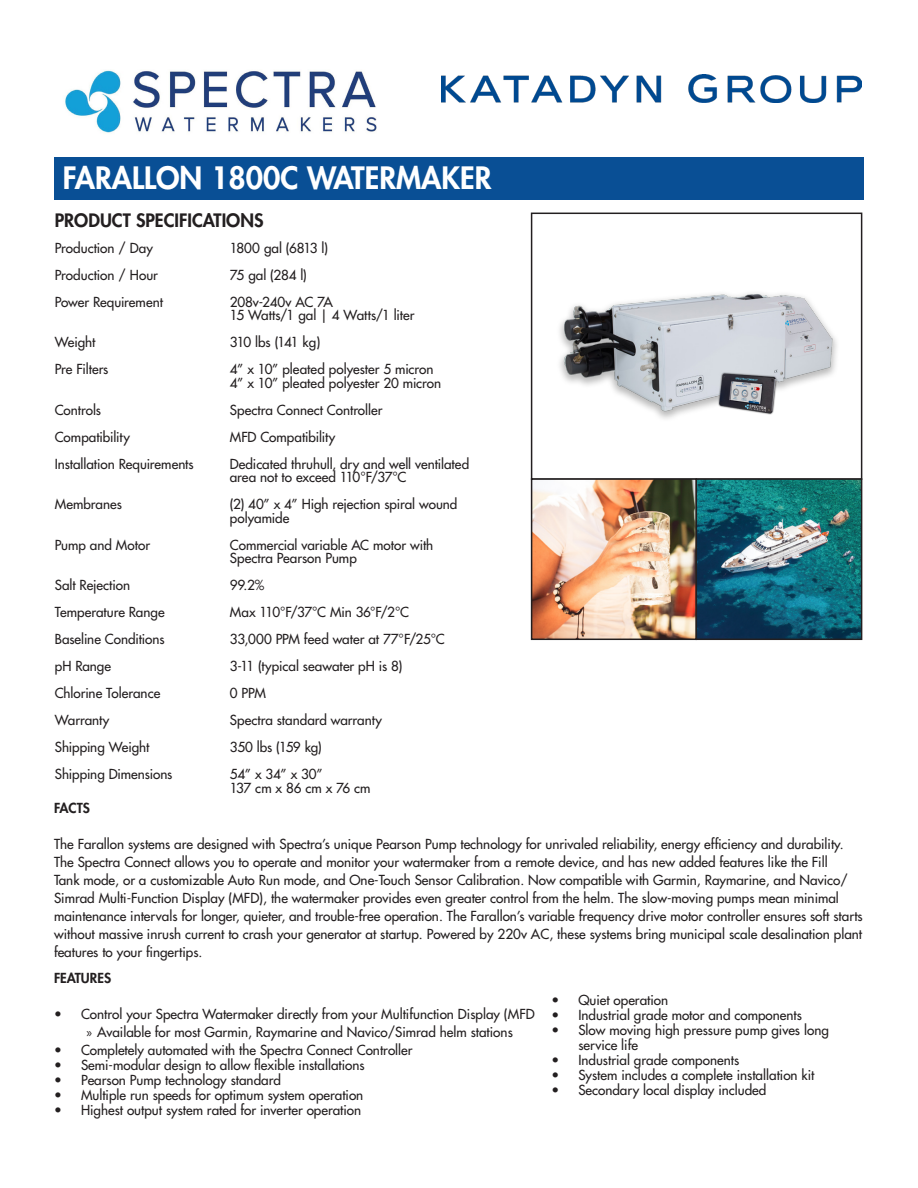
<style>
.page{position:relative;width:918px;height:1188px;background:#fff}
.page>*{position:absolute;margin:0;border:0;box-sizing:border-box;transform-origin:0 0}
.Paragraph_Style_1{font:800 30px "Futura Std";color:#fff}
.Paragraph_Style_1-2{font:800 18px "Futura Std";color:#231f20}
.Paragraph_Style_2{font:500 13.5px/18px "Futura Std";color:#231f20}
.Paragraph_Style_2-2{font:800 13.5px "Futura Std";color:#231f20}
.Paragraph_Style_2-3{font:500 13.5px "Futura Std";letter-spacing:-.07em;color:#231f20}
.s1{font-family:"Myriad Pro";font-weight:400}
</style>
<div class="page">
<img style="left:65px;top:70px;width:312px;height:63px">
<div style="left:54px;top:157px;width:810px;height:43px;background:#094f95"></div>
<img style="left:559px;top:293px;width:278px;height:126px">
<div style="left:531px;top:213px;width:331px;height:267px;border:2px solid #231f20"></div>
<img style="left:534px;top:481px;width:325px;height:156px">
<div style="left:531px;top:478px;width:166px;height:162px;border:2px solid #231f20"></div>
<div style="left:696px;top:478px;width:166px;height:162px;border:2px solid #231f20"></div>
<img style="left:441px;top:74px;width:421px;height:28px">
<p class="Paragraph_Style_1" style="left:63px;top:159px;width:430px">FARALLON 1800C WATERMAKER</p>
<p class="Paragraph_Style_1-2" style="left:55px;top:209px;width:210px">PRODUCT SPECIFICATIONS</p>
<p class="Paragraph_Style_2" style="left:55px;top:239px;width:100px">Production / Day</p>
<p class="Paragraph_Style_2" style="left:55px;top:266px;width:105px">Production / Hour</p>
<p class="Paragraph_Style_2" style="left:55px;top:293px;width:110px">Power Requirement</p>
<p class="Paragraph_Style_2" style="left:55px;top:334px;width:42px">Weight</p>
<p class="Paragraph_Style_2" style="left:55px;top:361px;width:55px">Pre Filters</p>
<p class="Paragraph_Style_2" style="left:55px;top:401px;width:48px">Controls</p>
<p class="Paragraph_Style_2" style="left:55px;top:428px;width:77px">Compatibility</p>
<p class="Paragraph_Style_2" style="left:55px;top:455px;width:141px">Installation Requirements</p>
<p class="Paragraph_Style_2" style="left:55px;top:496px;width:69px">Membranes</p>
<p class="Paragraph_Style_2" style="left:55px;top:536px;width:97px">Pump and Motor</p>
<p class="Paragraph_Style_2" style="left:55px;top:577px;width:77px">Salt Rejection</p>
<p class="Paragraph_Style_2" style="left:55px;top:604px;width:111px">Temperature Range</p>
<p class="Paragraph_Style_2" style="left:55px;top:631px;width:111px">Baseline Conditions</p>
<p class="Paragraph_Style_2" style="left:55px;top:658px;width:58px">pH Range</p>
<p class="Paragraph_Style_2" style="left:55px;top:685px;width:107px">Chlorine Tolerance</p>
<p class="Paragraph_Style_2" style="left:55px;top:712px;width:56px">Warranty</p>
<p class="Paragraph_Style_2" style="left:55px;top:739px;width:96px">Shipping Weight</p>
<p class="Paragraph_Style_2" style="left:55px;top:766px;width:119px">Shipping Dimensions</p>
<p class="Paragraph_Style_2" style="left:230px;top:239px;width:100px">1800 gal (6813 l)</p>
<p class="Paragraph_Style_2" style="left:230px;top:266px;width:79px">75 gal (284 l)</p>
<p class="Paragraph_Style_2" style="left:230px;top:293px;width:105px">208v-240v AC 7A</p>
<p class="Paragraph_Style_2" style="left:230px;top:307px;width:186px">15 Watts/1 gal | 4 Watts/1 liter</p>
<p class="Paragraph_Style_2-3" style="left:230px;top:334px;width:92px">310 lbs (141 kg)</p>
<p class="Paragraph_Style_2" style="left:230px;top:361px;width:205px">4” x 10” pleated polyester 5 micron</p>
<p class="Paragraph_Style_2" style="left:230px;top:374px;width:213px">4” x 10” pleated polyester 20 micron</p>
<p class="Paragraph_Style_2" style="left:230px;top:401px;width:154px">Spectra Connect Controller</p>
<p class="Paragraph_Style_2" style="left:230px;top:428px;width:107px">MFD Compatibility</p>
<p class="Paragraph_Style_2" style="left:230px;top:457px;width:241px;line-height:13.5px">Dedicated thruhull, dry and well ventilated area not to exceed 110°F/37°C</p>
<p class="Paragraph_Style_2" style="left:230px;top:498px;width:229px;line-height:13.5px">(2) 40” x 4” High rejection spiral wound polyamide</p>
<p class="Paragraph_Style_2" style="left:230px;top:538px;width:205px;line-height:13.5px">Commercial variable AC motor with<br>Spectra Pearson Pump</p>
<p class="Paragraph_Style_2" style="left:230px;top:577px;width:36px">99.2%</p>
<p class="Paragraph_Style_2" style="left:230px;top:604px;width:181px">Max 110°F/37°C Min 36°F/2°C</p>
<p class="Paragraph_Style_2" style="left:230px;top:631px;width:216px">33,000 PPM feed water at 77°F/25°C</p>
<p class="Paragraph_Style_2" style="left:230px;top:658px;width:174px">3-11 (typical seawater pH is 8)</p>
<p class="Paragraph_Style_2" style="left:230px;top:685px;width:37px">0 PPM</p>
<p class="Paragraph_Style_2" style="left:230px;top:712px;width:154px">Spectra standard warranty</p>
<p class="Paragraph_Style_2" style="left:230px;top:739px;width:93px">350 lbs (159 kg)</p>
<p class="Paragraph_Style_2" style="left:230px;top:766px;width:94px">54” x 34” x 30”</p>
<p class="Paragraph_Style_2" style="left:230px;top:779px;width:142px">137 cm x 86 cm x 76 cm</p>
<p class="Paragraph_Style_2-2" style="left:54px;top:799px;width:37px">FACTS</p>
<p class="Paragraph_Style_2" style="left:54px;top:835px;width:810px">The Farallon systems are designed with Spectra’s unique Pearson Pump technology for unrivaled reliability, energy efficiency and durability.<br>The Spectra Connect allows you to operate and monitor your watermaker from a remote device, and has new added features like the Fill<br>Tank mode, or a customizable Auto Run mode, and One-Touch Sensor Calibration. Now compatible with Garmin, Raymarine, and Navico/ Simrad Multi-Function Display (MFD), the watermaker provides even greater control from the helm. The slow-moving pumps mean minimal maintenance intervals for longer, quieter, and trouble-free operation. The Farallon’s variable frequency drive motor controller ensures soft starts without massive inrush current to crash your generator at startup. Powered by 220v AC, these systems bring municipal scale desalination plant features to your fingertips.</p>
<p class="Paragraph_Style_2-2" style="left:54px;top:970px;width:59px">FEATURES</p>
<p class="Paragraph_Style_2" style="left:54px;top:1005px;width:482px">• Control your Spectra Watermaker directly from your Multifunction Display (MFD</p>
<p class="Paragraph_Style_2" style="left:86px;top:1023px;width:428px"><span class="s1">»</span> Available for most Garmin, Raymarine and Navico/Simrad helm stations</p>
<p class="Paragraph_Style_2" style="left:54px;top:1041px;width:360px">• Completely automated with the Spectra Connect Controller</p>
<p class="Paragraph_Style_2" style="left:54px;top:1056px;width:312px">• Semi-modular design to allow flexible installations</p>
<p class="Paragraph_Style_2" style="left:54px;top:1071px;width:228px">• Pearson Pump technology standard</p>
<p class="Paragraph_Style_2" style="left:54px;top:1086px;width:311px">• Multiple run speeds for optimum system operation</p>
<p class="Paragraph_Style_2" style="left:54px;top:1101px;width:309px">• Highest output system rated for inverter operation</p>
<p class="Paragraph_Style_2" style="left:551px;top:991px;width:118px">• Quiet operation</p>
<p class="Paragraph_Style_2" style="left:551px;top:1006px;width:252px">• Industrial grade motor and components</p>
<p class="Paragraph_Style_2" style="left:578px;top:1022px;width:252px;line-height:15px;text-indent:-27px">• Slow moving high pressure pump gives long service life</p>
<p class="Paragraph_Style_2" style="left:551px;top:1051px;width:189px">• Industrial grade components</p>
<p class="Paragraph_Style_2" style="left:551px;top:1066px;width:265px">• System includes a complete installation kit</p>
<p class="Paragraph_Style_2" style="left:551px;top:1081px;width:217px">• Secondary local display included</p>
</div>
